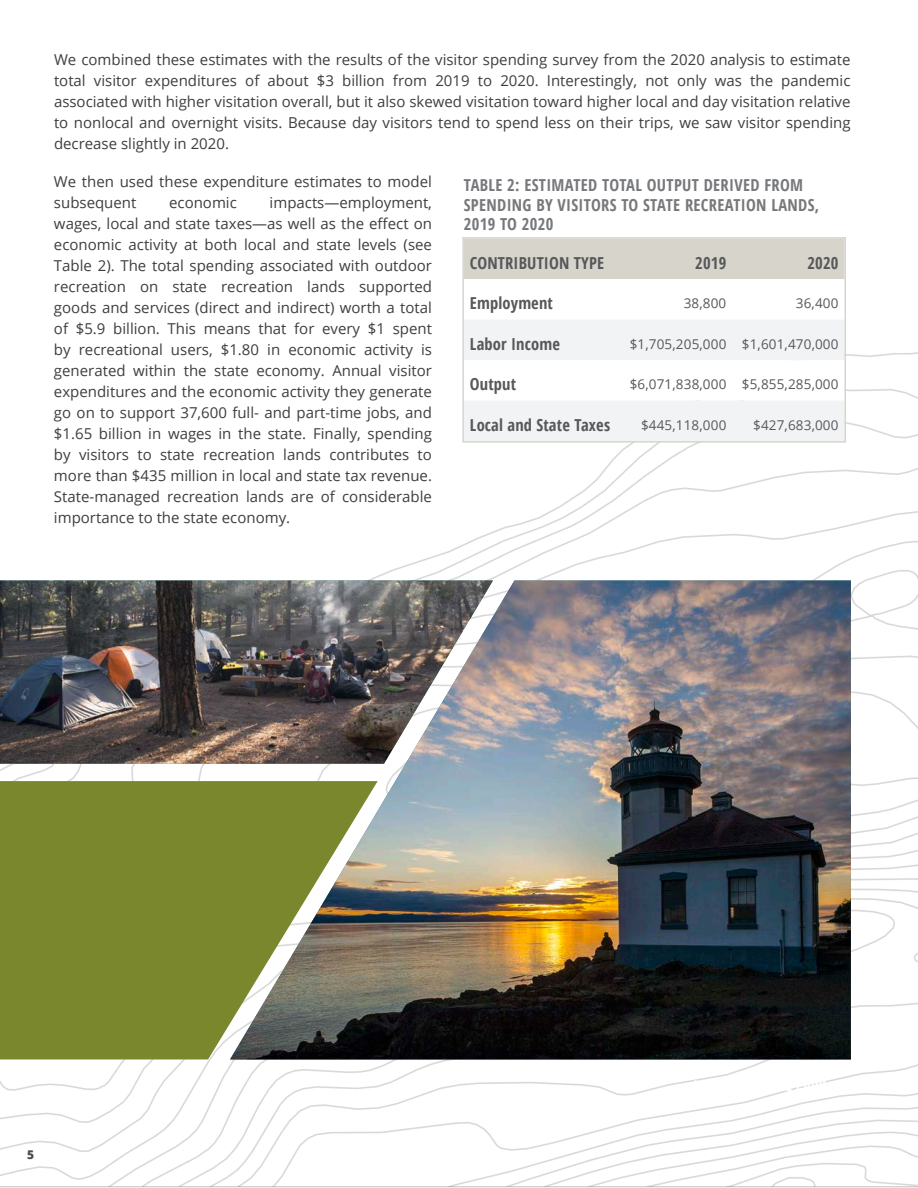
<style>
.page{position:relative;width:918px;height:1188px;background:#fff}
.page>*{position:absolute;margin:0;border:0;box-sizing:border-box;transform-origin:0 0}
.EE_Figure_Table_Capt{font:700 condensed 16.5px/19.5px "Open Sans";letter-spacing:.02em;color:#76787b}
.EE_Table{font:700 condensed 16.5px "Open Sans";letter-spacing:.01em;color:#57585a}
.EE_Body{font:15px/21px "Open Sans";color:#3e3e3f;text-align:justify}
.EE_Table-2{font:13.5px "Open Sans";letter-spacing:.01em;color:#57585a}
.t1{font:800 12px "Open Sans";color:#4b4c4d}
</style>
<div class="page">
<img style="left:0;top:352px;width:918px;height:835px">
<div style="left:465px;top:240px;width:378px;height:39px;background:#d7d4cc"></div>
<svg style="left:465px;top:320px;width:378px;height:120px;fill:#f2f3f4"></svg>
<div style="left:462px;top:237px;width:384px;height:206px;border:2px solid #d7d4cc"></div>
<img style="left:230px;top:580px;width:621px;height:479px">
<img style="left:0;top:580px;width:493px;height:184px">
<svg style="left:0;top:781px;width:378px;height:278px;background:#7d863e"></svg>
<p class="EE_Body" style="left:54px;top:49px;width:798px">We combined these estimates with the results of the visitor spending survey from the 2020 analysis to estimate total visitor expenditures of about $3 billion from 2019 to 2020. Interestingly, not only was the pandemic associated with higher visitation overall, but it also skewed visitation toward higher local and day visitation relative to nonlocal and overnight visits. Because day visitors tend to spend less on their trips, we saw visitor spending decrease slightly in 2020.</p>
<p class="EE_Body" style="left:54px;top:171px;width:380px">We then used these expenditure estimates to model subsequent</p>
<p class="EE_Body" style="left:54px;top:192px;width:380px;text-indent:216px">impacts—employment, wages, local and state taxes—as well as the effect on economic activity at both local and state levels (see Table 2). The total spending associated with outdoor recreation on state recreation lands supported goods and services (direct and indirect) worth a total of $5.9 billion. This means that for every $1 spent by recreational users, $1.80 in economic activity is generated within the state economy. Annual visitor expenditures and the economic activity they generate go on to support 37,600 full- and part-time jobs, and $1.65 billion in wages in the state. Finally, spending by visitors to state recreation lands contributes to more than $435 million in local and state tax revenue.<br>State-managed recreation lands are of considerable importance to the state economy.</p>
<p class="EE_Body" style="left:169px;top:192px;width:69px">economic</p>
<p class="EE_Figure_Table_Capt" style="left:464px;top:175px;width:357px">TABLE 2: ESTIMATED TOTAL OUTPUT DERIVED FROM<br>SPENDING BY VISITORS TO STATE RECREATION LANDS,<br>2019 TO 2020</p>
<p class="EE_Table" style="left:470px;top:251px;width:136px">CONTRIBUTION TYPE</p>
<p class="EE_Table" style="left:695px;top:251px;width:33px">2019</p>
<p class="EE_Table" style="left:807px;top:251px;width:33px">2020</p>
<p class="EE_Table" style="left:470px;top:292px;width:85px">Employment</p>
<p class="EE_Table-2" style="left:684px;top:294px;width:44px">38,800</p>
<p class="EE_Table-2" style="left:796px;top:294px;width:44px">36,400</p>
<p class="EE_Table" style="left:470px;top:332px;width:92px">Labor Income</p>
<p class="EE_Table-2" style="left:630px;top:335px;width:98px">$1,705,205,000</p>
<p class="EE_Table-2" style="left:742px;top:335px;width:98px">$1,601,470,000</p>
<p class="EE_Table" style="left:470px;top:373px;width:48px">Output</p>
<p class="EE_Table-2" style="left:630px;top:375px;width:98px">$6,071,838,000</p>
<p class="EE_Table-2" style="left:742px;top:375px;width:98px">$5,855,285,000</p>
<p class="EE_Table" style="left:470px;top:413px;width:142px">Local and State Taxes</p>
<p class="EE_Table-2" style="left:641px;top:416px;width:87px">$445,118,000</p>
<p class="EE_Table-2" style="left:753px;top:416px;width:87px">$427,683,000</p>
<p class="t1" style="left:27px;top:1145px;width:9px">5</p>
</div>
